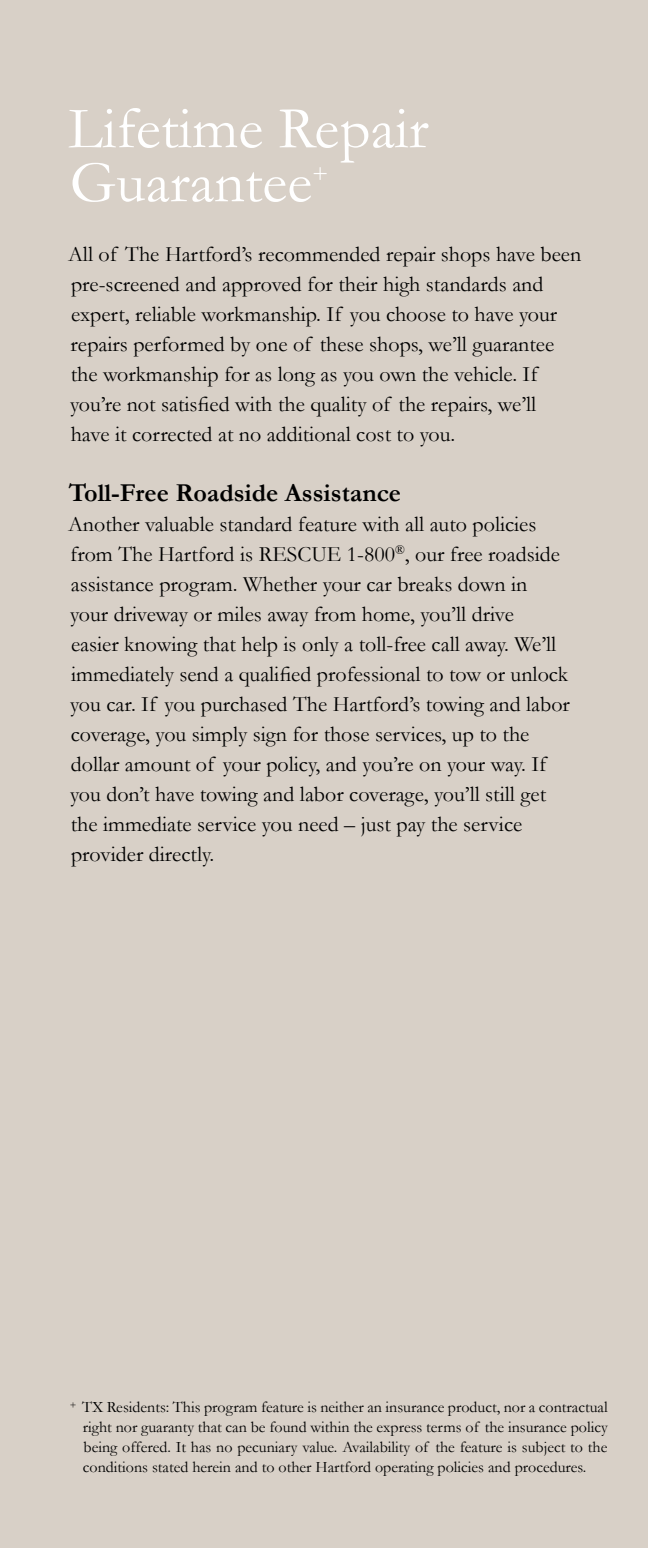
<style>
.page{position:relative;width:648px;height:1548px;background:#d8d0c7}
.page>*{position:absolute;margin:0;border:0;box-sizing:border-box;transform-origin:0 0}
.t1{font:60px/54px "Garamond";color:#fff}
.t2{font:700 26px "Garamond";color:#000}
.t3{font:24.4px "Garamond";color:#fff}
.t4{font:22px/30px "Garamond";color:#000}
.t5{font:16px/20px "Garamond";color:#000;text-align:justify}
</style>
<div class="page">
<h1 class="t1" style="left:68px;top:101px;width:362px">Lifetime Repair<br>Guarantee</h1>
<p class="t3" style="left:312px;top:159px;width:18px">+</p>
<p class="t4" style="left:68px;top:239px;width:515px">All of The Hartford’s recommended repair shops have been pre-screened and approved for their high standards and expert, reliable workmanship. If you choose to have your repairs performed by one of these shops, we’ll guarantee the workmanship for as long as you own the vehicle. If you’re not satisfied with the quality of the repairs, we’ll<br>have it corrected at no additional cost to you.</p>
<p class="t2" style="left:69px;top:477px;width:334px">Toll-Free Roadside Assistance</p>
<p class="t4" style="left:68px;top:509px;width:503px">Another valuable standard feature with all auto policies from The Hartford is RESCUE 1-800<sup>®</sup>, our free roadside assistance program. Whether your car breaks down in<br>your driveway or miles away from home, you’ll drive<br>easier knowing that help is only a toll-free call away. We’ll immediately send a qualified professional to tow or unlock you car. If you purchased The Hartford’s towing and labor coverage, you simply sign for those services, up to the dollar amount of your policy, and you’re on your way. If you don’t have towing and labor coverage, you’ll still get the immediate service you need – just pay the service provider directly.</p>
<p class="t5" style="left:83px;top:1397px;width:526px;text-indent:-13px"><sup>+</sup> TX Residents: This program feature is neither an insurance product, nor a contractual right nor guaranty that can be found within the express terms of the insurance policy being offered. It has no pecuniary value. Availability of the feature is subject to the conditions stated herein and to other Hartford operating policies and procedures.</p>
</div>
